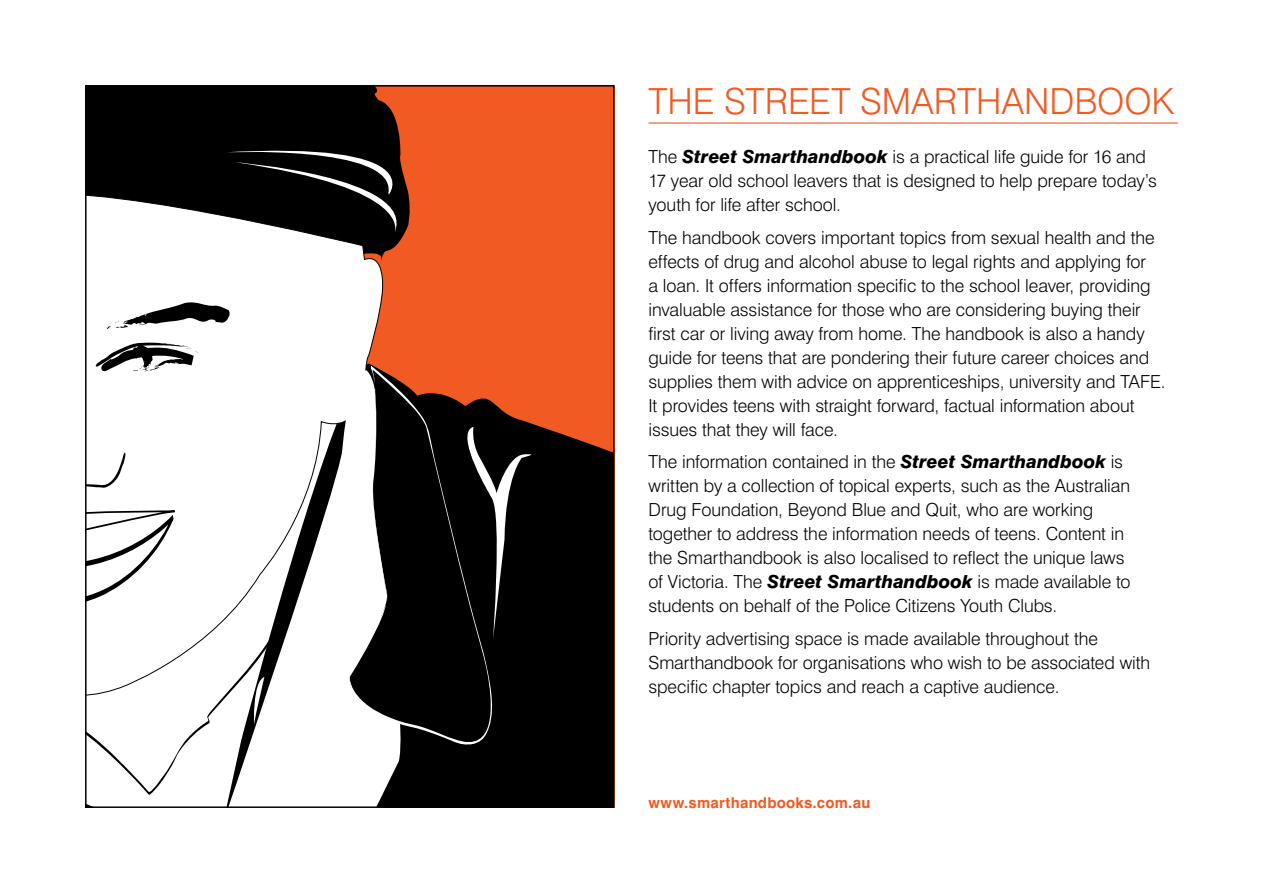
<style>
.page{position:relative;width:1263px;height:893px;background:#fff}
.page>*{position:absolute;margin:0;border:0;box-sizing:border-box;transform-origin:0 0}
.t1{font:300 36px "Swiss 721 BT";letter-spacing:-.005em;color:#f15a22}
.t2{font:300 18px/24px "Swiss 721 BT";letter-spacing:-.005em;color:#000}
.t3{font:700 15px "Swiss 721 BT";letter-spacing:.02em;color:#f15a22}
.s1{font-weight:800;font-style:italic}
</style>
<div class="page">
<div style="left:85px;top:85px;width:529px;height:723px;background:#f15a22"></div>
<div style="left:88px;top:711px;width:134px;height:94px;background:#fff"></div>
<div style="left:406px;top:412px;width:205px;height:393px;background:#000"></div>
<div style="left:88px;top:88px;width:317px;height:164px;background:#000"></div>
<svg style="left:88px;top:174px;width:297px;height:537px;background:#ecebea"></svg>
<svg style="left:222px;top:140px;width:188px;height:92px;background:#1f1d1b"></svg>
<svg style="left:106px;top:300px;width:126px;height:30px;background:#a5a5a5"></svg>
<svg style="left:88px;top:451px;width:38px;height:48px;background:#ebebeb"></svg>
<svg style="left:88px;top:509px;width:88px;height:100px;background:#ddd"></svg>
<div style="left:88px;top:773px;width:49px;height:32px;background:#fff"></div>
<svg style="left:222px;top:370px;width:184px;height:435px;background:#e3e3e3"></svg>
<div style="left:504px;top:427px;width:37px;height:213px;background:#000"></div>
<svg style="left:95px;top:341px;width:104px;height:31px;background:#9c9c9c"></svg>
<svg style="left:349px;top:407px;width:155px;height:343px;background:#454443"></svg>
<svg style="left:349px;top:366px;width:149px;height:383px;background:#423936"></svg>
<hr style="left:648px;top:122px;width:530px;height:2px;background:#f15a22">
<h1 class="t1" style="left:648px;top:79px;width:527px">THE STREET SMARTHANDBOOK</h1>
<p class="t2" style="left:648px;top:145px;width:510px">The <span class="s1">Street Smarthandbook</span> is a practical life guide for 16 and<br>17 year old school leavers that is designed to help prepare today’s youth for life after school.</p>
<p class="t2" style="left:648px;top:225px;width:519px">The handbook covers important topics from sexual health and the effects of drug and alcohol abuse to legal rights and applying for<br>a loan. It offers information specific to the school leaver, providing invaluable assistance for those who are considering buying their first car or living away from home. The handbook is also a handy guide for teens that are pondering their future career choices and supplies them with advice on apprenticeships, university and TAFE.<br>It provides teens with straight forward, factual information about issues that they will face.</p>
<p class="t2" style="left:648px;top:450px;width:483px">The information contained in the <span class="s1">Street Smarthandbook</span> is written by a collection of topical experts, such as the Australian Drug Foundation, Beyond Blue and Quit, who are working together to address the information needs of teens. Content in the Smarthandbook is also localised to reflect the unique laws of Victoria. The <span class="s1">Street Smarthandbook</span> is made available to students on behalf of the Police Citizens Youth Clubs.</p>
<p class="t2" style="left:648px;top:626px;width:503px">Priority advertising space is made available throughout the<br>Smarthandbook for organisations who wish to be associated with specific chapter topics and reach a captive audience.</p>
<p class="t3" style="left:648px;top:793px;width:224px">www.smarthandbooks.com.au</p>
</div>
